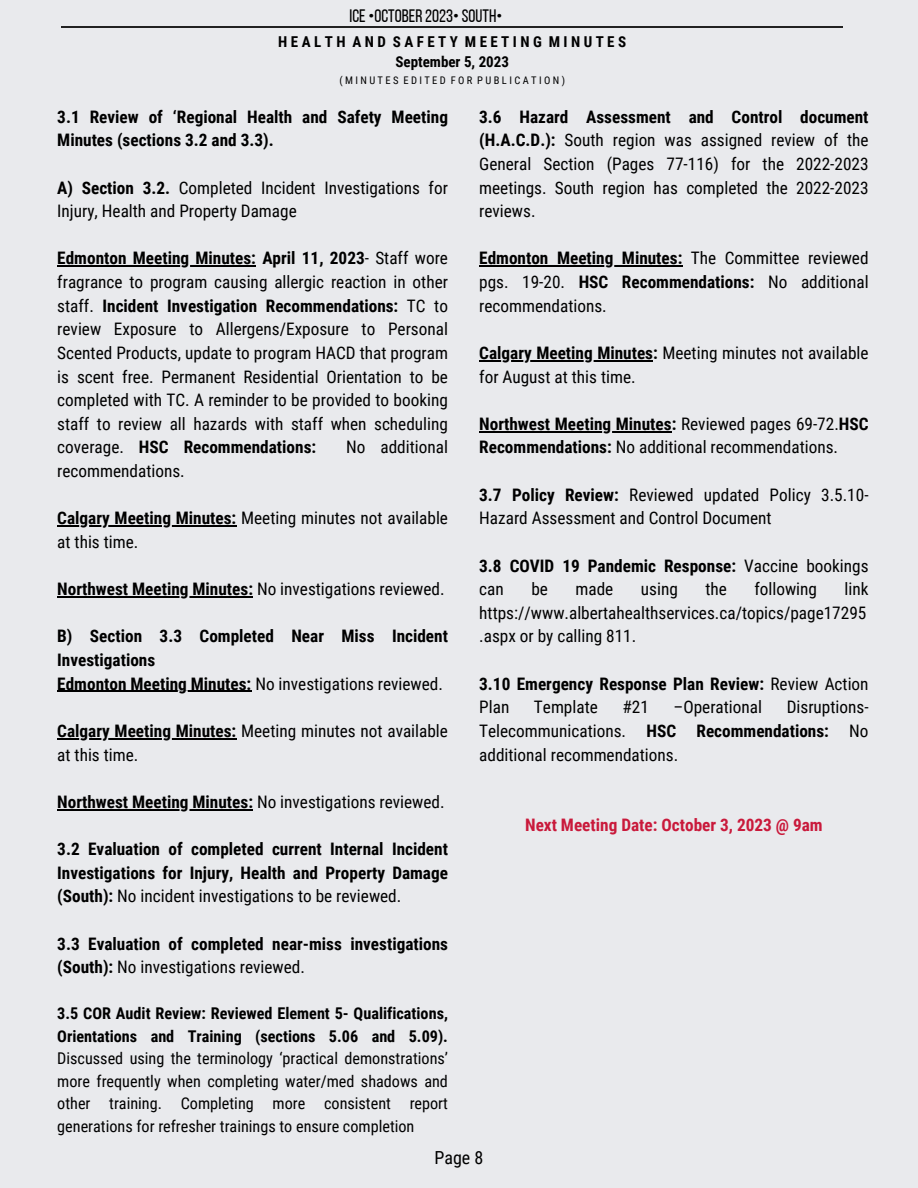
<style>
.page{position:relative;width:918px;height:1188px;background:#e9eaed}
.page>*{position:absolute;margin:0;border:0;box-sizing:border-box;transform-origin:0 0}
.t1{font:18px "Bebas Neue";color:#000}
.t2{font:18px "Roboto Condensed";color:#000}
.t3{font:17.25px/23.7px "Roboto Condensed";color:#000}
.t4{font:700 17.25px/23.7px "Roboto Condensed";color:#000}
.t5{font:700 17.25px "Roboto Condensed";color:#c9193b}
.t6{font:16.2px/22.5px "Roboto Condensed";color:#000;text-align:justify}
.t7{font:700 15px "Roboto Condensed";letter-spacing:.23em;color:#000}
.t8{font:700 15px "Roboto Condensed";color:#000}
.t9{font:10.5px "Roboto Condensed";color:#000}
.s1{font-weight:700}
.s2{font-weight:400}
</style>
<div class="page">
<hr style="left:62px;top:27px;width:781px;height:1px;background:#222">
<hr style="left:57px;top:266px;width:199px;height:1px;background:#000">
<hr style="left:57px;top:525px;width:179px;height:2px;background:#000">
<hr style="left:57px;top:596px;width:196px;height:1px;background:#000">
<hr style="left:57px;top:691px;width:194px;height:1px;background:#000">
<hr style="left:57px;top:738px;width:179px;height:1px;background:#000">
<hr style="left:57px;top:809px;width:196px;height:1px;background:#000">
<hr style="left:479px;top:266px;width:203px;height:1px;background:#000">
<hr style="left:479px;top:360px;width:174px;height:1px;background:#000">
<hr style="left:479px;top:431px;width:193px;height:1px;background:#000">
<p class="t1" style="left:350px;top:8px;width:154px">ICE •OCTOBER 2023• SOUTH•</p>
<p class="t7" style="left:278px;top:33px;width:349px">HEALTH AND SAFETY MEETING MINUTES</p>
<p class="t8" style="left:395px;top:53px;width:115px">September 5, 2023</p>
<p class="t9" style="left:339px;top:74px;width:227px">( M I N U T E S E D I T E D F O R P U B L I C A T I O N )</p>
<p class="t4" style="left:57px;top:105px;width:392px">3.1 Review of ‘Regional Health and Safety Meeting<br>Minutes (sections 3.2 and 3.3).</p>
<p class="t3" style="left:57px;top:176px;width:392px"><span class="s1">A) Section 3.2.</span> Completed Incident Investigations for<br>Injury, Health and Property Damage</p>
<p class="t3" style="left:57px;top:247px;width:392px;text-align:justify"><span class="s1">Edmonton Meeting Minutes: April 11, 2023</span>- Staff wore fragrance to program causing allergic reaction in other staff. <span class="s1">Incident Investigation Recommendations:</span> TC to review Exposure to Allergens/Exposure to Personal Scented Products, update to program HACD that program is scent free. Permanent Residential Orientation to be completed with TC. A reminder to be provided to booking staff to review all hazards with staff when scheduling coverage. <span class="s1">HSC Recommendations:</span></p>
<p class="t3" style="left:479px;top:105px;width:391px;text-align:justify"><span class="s1">3.6 Hazard Assessment and Control document (H.A.C.D.):</span> South region was assigned review of the General Section (Pages 77-116) for the 2022-2023 meetings. South region has completed the 2022-2023 reviews.</p>
<p class="t3" style="left:479px;top:247px;width:391px;text-align:justify"><span class="s1">Edmonton Meeting Minutes:</span> The Committee reviewed pgs. 19-20. <span class="s1">HSC Recommendations:</span> No additional recommendations.</p>
<p class="t3" style="left:479px;top:341px;width:391px"><span class="s1">Calgary Meeting Minutes:</span> Meeting minutes not available for August at this time.</p>
<p class="t3" style="left:479px;top:412px;width:391px"><span class="s1">Northwest Meeting Minutes:</span> Reviewed pages 69-72.<span class="s1">HSC<br>Recommendations:</span> No additional recommendations.</p>
<p class="t3" style="left:479px;top:483px;width:391px"><span class="s1">3.7 Policy Review:</span> Reviewed updated Policy 3.5.10-<br>Hazard Assessment and Control Document</p>
<p class="t4" style="left:479px;top:554px;width:391px">3.8 COVID 19 Pandemic Response: <span class="s2">Vaccine bookings can</span></p>
<p class="t3" style="left:346px;top:436px;width:103px">No additional</p>
<p class="t3" style="left:57px;top:459px;width:129px">recommendations.</p>
<p class="t3" style="left:57px;top:507px;width:392px"><span class="s1">Calgary Meeting Minutes:</span> Meeting minutes not available at this time.</p>
<p class="t3" style="left:57px;top:577px;width:389px"><span class="s1">Northwest Meeting Minutes:</span> No investigations reviewed.</p>
<p class="t4" style="left:57px;top:625px;width:392px">B) Section 3.3 Completed Near Miss Incident<br>Investigations</p>
<p class="t3" style="left:57px;top:672px;width:387px"><span class="s1">Edmonton Meeting Minutes:</span> No investigations reviewed.</p>
<p class="t3" style="left:57px;top:719px;width:392px"><span class="s1">Calgary Meeting Minutes:</span> Meeting minutes not available at this time.</p>
<p class="t3" style="left:57px;top:790px;width:389px"><span class="s1">Northwest Meeting Minutes:</span> No investigations reviewed.</p>
<p class="t4" style="left:57px;top:837px;width:392px;text-align:justify">3.2 Evaluation of completed current Internal Incident Investigations for Injury, Health and Property Damage (South): <span class="s2">No incident investigations to be reviewed.</span></p>
<p class="t4" style="left:57px;top:932px;width:392px">3.3 Evaluation of completed near-miss investigations (South): <span class="s2">No investigations reviewed.</span></p>
<p class="t6" style="left:57px;top:1003px;width:392px"><span class="s1">3.5 COR Audit Review: Reviewed Element 5- Qualifications, Orientations and Training (sections 5.06 and 5.09).<br></span>Discussed using the terminology ‘practical demonstrations’ more frequently when completing water/med shadows and other training. Completing more consistent report generations for refresher trainings to ensure completion</p>
<p class="t3" style="left:531px;top:577px;width:18px">be</p>
<p class="t3" style="left:575px;top:577px;width:39px">made</p>
<p class="t3" style="left:641px;top:577px;width:38px">using</p>
<p class="t3" style="left:705px;top:577px;width:23px">the</p>
<p class="t3" style="left:754px;top:577px;width:64px">following</p>
<p class="t3" style="left:479px;top:577px;width:391px;text-indent:365px">link https://www.albertahealthservices.ca/topics/page17295 .aspx or by calling 811.</p>
<p class="t4" style="left:479px;top:672px;width:391px">3.10 Emergency Response Plan Review: <span class="s2">Review Action<br>Plan</span></p>
<p class="t3" style="left:534px;top:696px;width:65px">Template</p>
<p class="t3" style="left:622px;top:696px;width:28px">#21</p>
<p class="t3" style="left:674px;top:696px;width:90px">–Operational</p>
<p class="t3" style="left:479px;top:696px;width:391px;text-align:justify;text-indent:307px">Disruptions-Telecommunications. <span class="s1">HSC Recommendations:</span> No additional recommendations.</p>
<p class="t5" style="left:525px;top:815px;width:299px">Next Meeting Date: October 3, 2023 @ 9am</p>
<p class="t2" style="left:435px;top:1147px;width:50px">Page 8</p>
</div>
